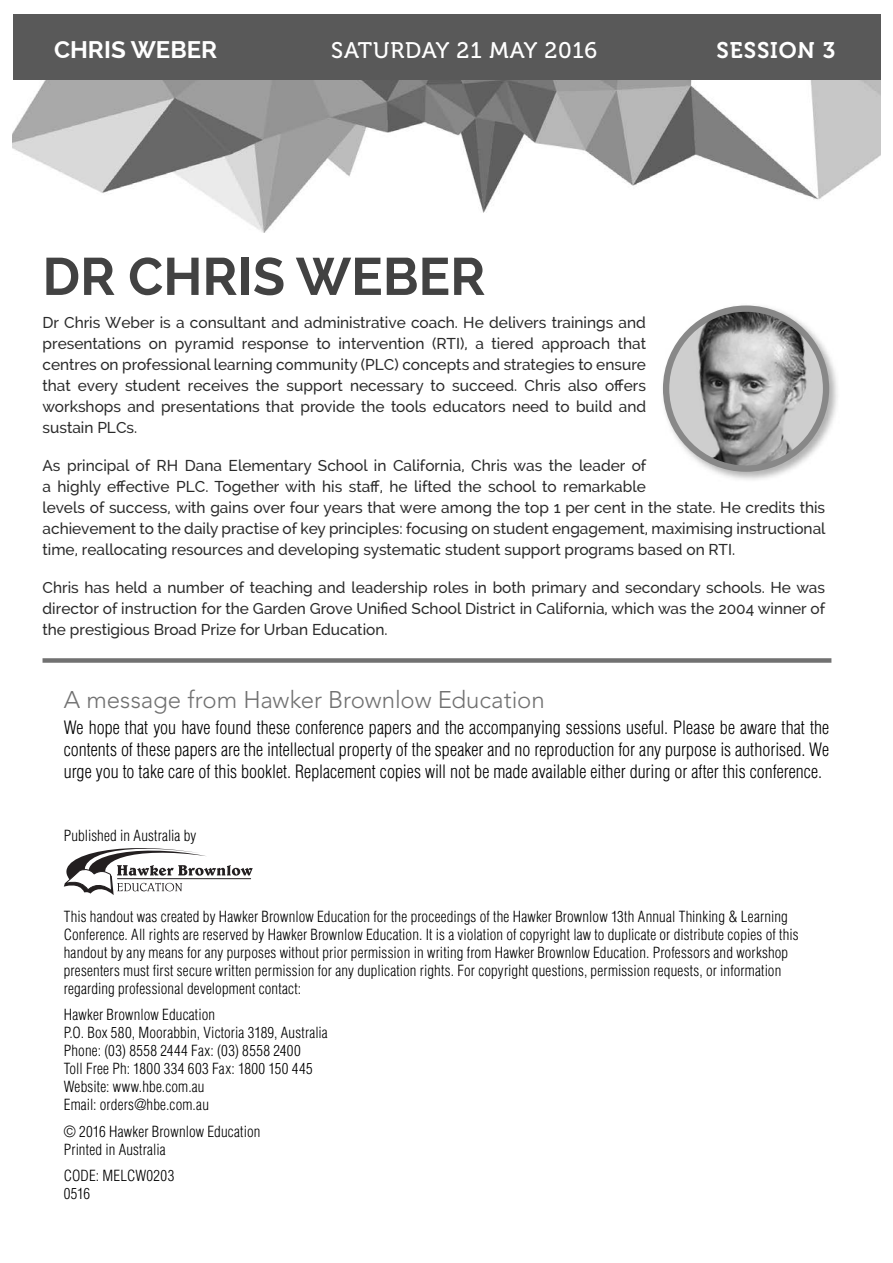
<style>
.page{position:relative;width:893px;height:1263px;background:#fff}
.page>*{position:absolute;margin:0;border:0;box-sizing:border-box;transform-origin:0 0}
.t1{font:700 52.5px "Raleway";color:#424242}
.t2{font:300 24px "Avenir LT Std";letter-spacing:-.005em;color:#717171}
.t3{font:700 24px "Raleway";color:#fff}
.t4{font:22.5px "Museo 500";letter-spacing:.04em;color:#fff}
.t5{font:22.5px "Museo 700";letter-spacing:.04em;color:#fff}
.t6{font:300 condensed 18px/21.6px "Helvetica LT Std";color:#000;text-align:justify}
.t7{font:500 15.75px/21px "Raleway";color:#2b2b2b;text-align:justify}
.t8{font:300 condensed 15px/18px "Helvetica LT Std";letter-spacing:.01em;color:#000}
</style>
<div class="page">
<img style="left:13px;top:79px;width:867px;height:153px">
<svg style="left:64px;top:848px;width:189px;height:47px"></svg>
<hr style="left:117px;top:878px;width:134px;height:1px;background:#231f20">
<div style="left:43px;top:658px;width:788px;height:5px;background:#717171"></div>
<div style="left:13px;top:14px;width:867px;height:65px;background:#595959"></div>
<img style="left:662px;top:307px;width:176px;height:173px">
<img style="left:666px;top:309px;width:160px;height:160px;border-radius:80px">
<div style="left:663px;top:305px;width:166px;height:167px;border:6px solid #888;border-radius:50%"></div>
<h2 class="t3" style="left:54px;top:36px;width:165px">CHRIS WEBER</h2>
<h3 class="t4" style="left:331px;top:42px;width:267px">SATURDAY 21 MAY 2016</h3>
<h3 class="t5" style="left:717px;top:42px;width:120px">SESSION 3</h3>
<h1 class="t1" style="left:43px;top:246px;width:445px">DR CHRIS WEBER</h1>
<p class="t7" style="left:43px;top:312px;width:605px">Dr Chris Weber is a consultant and administrative coach. He delivers trainings and presentations on pyramid response to intervention (RTI), a tiered approach that centres on professional learning community (PLC) concepts and strategies to ensure that every student receives the support necessary to succeed. Chris also offers workshops and presentations that provide the tools educators need to build and sustain PLCs.</p>
<p class="t7" style="left:43px;top:455px;width:785px;text-align:left">As principal of RH Dana Elementary School in California, Chris was the leader of<br>a highly effective PLC. Together with his staff, he lifted the school to remarkable<br>levels of success, with gains over four years that were among the top 1 per cent in the state. He credits this achievement to the daily practise of key principles: focusing on student engagement, maximising instructional time, reallocating resources and developing systematic student support programs based on RTI.</p>
<p class="t7" style="left:43px;top:577px;width:784px">Chris has held a number of teaching and leadership roles in both primary and secondary schools. He was director of instruction for the Garden Grove Unified School District in California, which was the 2004 winner of the prestigious Broad Prize for Urban Education.</p>
<h2 class="t2" style="left:64px;top:688px;width:482px">A message from Hawker Brownlow Education</h2>
<p class="t6" style="left:64px;top:719px;width:767px">We hope that you have found these conference papers and the accompanying sessions useful. Please be aware that the contents of these papers are the intellectual property of the speaker and no reproduction for any purpose is authorised. We urge you to take care of this booklet. Replacement copies will not be made available either during or after this conference.</p>
<p class="t8" style="left:64px;top:828px;width:134px">Published in Australia by</p>
<p class="t8" style="left:64px;top:909px;width:736px">This handout was created by Hawker Brownlow Education for the proceedings of the Hawker Brownlow 13th Annual Thinking &amp; Learning Conference. All rights are reserved by Hawker Brownlow Education. It is a violation of copyright law to duplicate or distribute copies of this handout by any means for any purposes without prior permission in writing from Hawker Brownlow Education. Professors and workshop presenters must first secure written permission for any duplication rights. For copyright questions, permission requests, or information regarding professional development contact:</p>
<p class="t8" style="left:64px;top:1008px;width:265px">Hawker Brownlow Education<br>P.O. Box 580, Moorabbin, Victoria 3189, Australia Phone: (03) 8558 2444 Fax: (03) 8558 2400<br>Toll Free Ph: 1800 334 603 Fax: 1800 150 445<br>Website: www.hbe.com.au<br>Email: orders@hbe.com.au</p>
<p class="t8" style="left:64px;top:1124px;width:198px">© 2016 Hawker Brownlow Education<br>Printed in Australia</p>
<p class="t8" style="left:64px;top:1169px;width:112px">CODE: MELCW0203<br>0516</p>
</div>
